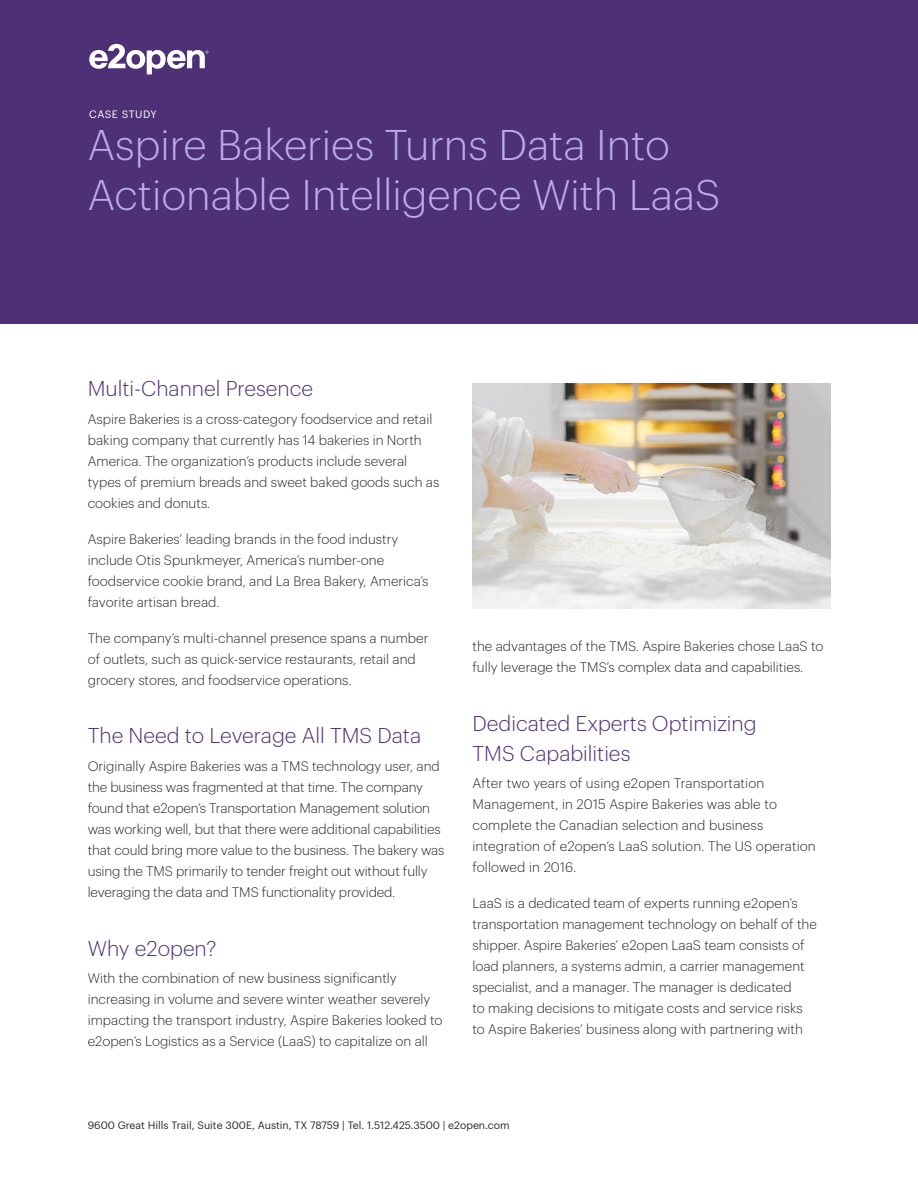
<style>
.page{position:relative;width:918px;height:1188px;background:#fff}
.page>*{position:absolute;margin:0;border:0;box-sizing:border-box;transform-origin:0 0}
.t1{font:300 42px/50.4px "Graphik";color:#b9ace8}
.t2{font:300 21px/30px "Graphik";color:#4d3075}
.t3{font:300 13.5px/21px "Graphik";color:#282828}
.t4{font:10.5px "Graphik";color:#282828}
.t5{font:10.5px "Graphik";letter-spacing:.04em;color:#fff}
</style>
<div class="page">
<div style="left:0;top:0;width:918px;height:324px;background:#4d3075"></div>
<svg style="left:89px;top:44px;width:119px;height:30px"></svg>
<img style="left:472px;top:384px;width:358px;height:225px">
<p class="t5" style="left:89px;top:106px;width:69px">CASE STUDY</p>
<h1 class="t1" style="left:88px;top:116px;width:634px">Aspire Bakeries Turns Data Into<br>Actionable Intelligence With LaaS</h1>
<h2 class="t2" style="left:88px;top:372px;width:227px">Multi-Channel Presence</h2>
<p class="t3" style="left:88px;top:407px;width:353px">Aspire Bakeries is a cross-category foodservice and retail baking company that currently has 14 bakeries in North America. The organization’s products include several types of premium breads and sweet baked goods such as cookies and donuts.</p>
<p class="t3" style="left:88px;top:527px;width:342px">Aspire Bakeries’ leading brands in the food industry include Otis Spunkmeyer, America’s number-one foodservice cookie brand, and La Brea Bakery, America’s favorite artisan bread.</p>
<p class="t3" style="left:88px;top:626px;width:342px">The company’s multi-channel presence spans a number of outlets, such as quick-service restaurants, retail and grocery stores, and foodservice operations.</p>
<h2 class="t2" style="left:88px;top:719px;width:335px">The Need to Leverage All TMS Data</h2>
<p class="t3" style="left:88px;top:755px;width:358px">Originally Aspire Bakeries was a TMS technology user, and the business was fragmented at that time. The company found that e2open’s Transportation Management solution was working well, but that there were additional capabilities that could bring more value to the business. The bakery was using the TMS primarily to tender freight out without fully leveraging the data and TMS functionality provided.</p>
<h2 class="t2" style="left:88px;top:931px;width:130px">Why e2open?</h2>
<p class="t3" style="left:88px;top:967px;width:356px">With the combination of new business significantly increasing in volume and severe winter weather severely impacting the transport industry, Aspire Bakeries looked to e2open’s Logistics as a Service (LaaS) to capitalize on all</p>
<p class="t3" style="left:472px;top:635px;width:353px">the advantages of the TMS. Aspire Bakeries chose LaaS to fully leverage the TMS’s complex data and capabilities.</p>
<h2 class="t2" style="left:472px;top:706px;width:286px">Dedicated Experts Optimizing<br>TMS Capabilities</h2>
<p class="t3" style="left:472px;top:772px;width:345px">After two years of using e2open Transportation Management, in 2015 Aspire Bakeries was able to complete the Canadian selection and business integration of e2open’s LaaS solution. The US operation followed in 2016.</p>
<p class="t3" style="left:472px;top:892px;width:346px">LaaS is a dedicated team of experts running e2open’s transportation management technology on behalf of the shipper. Aspire Bakeries’ e2open LaaS team consists of load planners, a systems admin, a carrier management specialist, and a manager. The manager is dedicated<br>to making decisions to mitigate costs and service risks to Aspire Bakeries’ business along with partnering with</p>
<p class="t4" style="left:88px;top:1118px;width:424px">9600 Great Hills Trail, Suite 300E, Austin, TX 78759 | Tel. 1.512.425.3500 | e2open.com</p>
</div>
